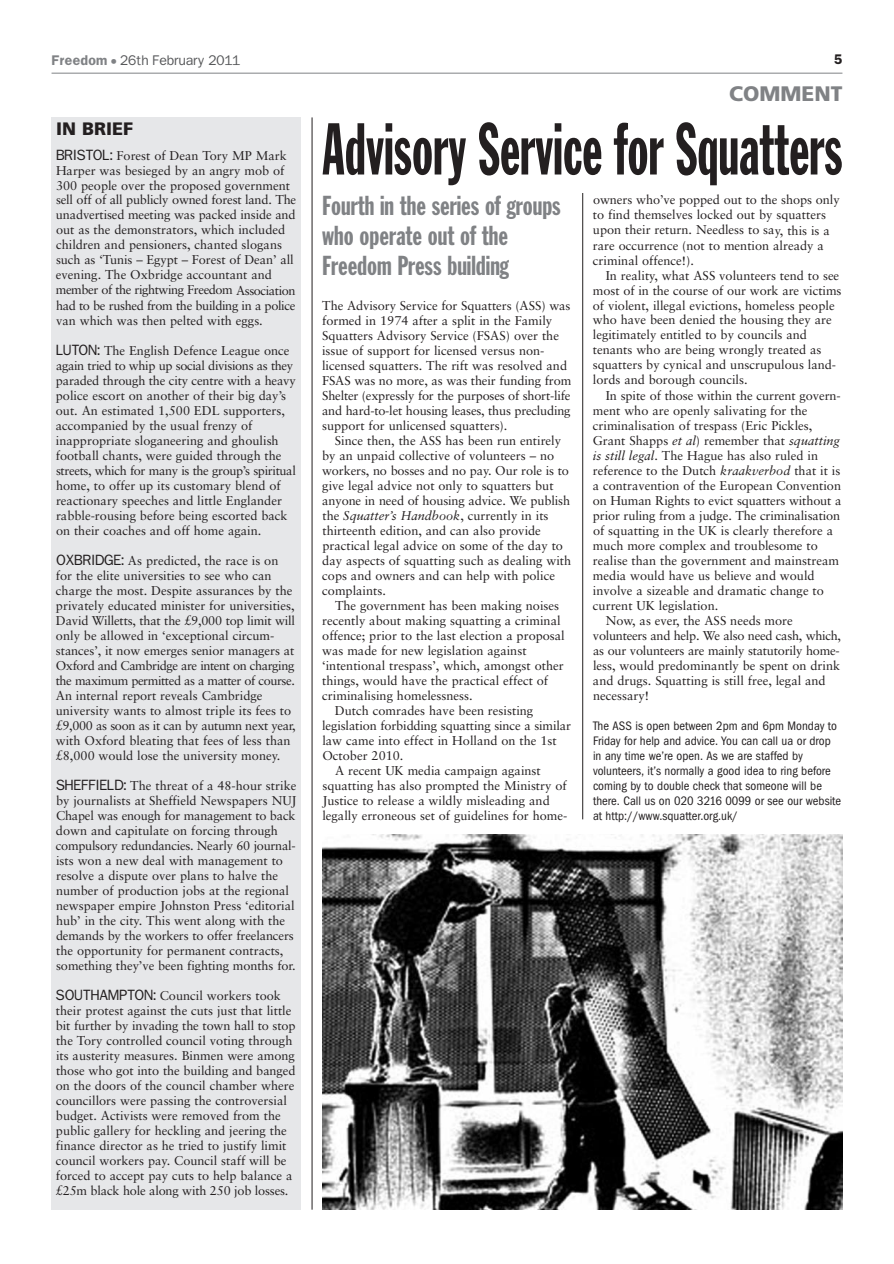
<style>
.page{position:relative;width:894px;height:1264px;background:#fff}
.page>*{position:absolute;margin:0;border:0;box-sizing:border-box;transform-origin:0 0}
.t1{font:72px "Franklin Gothic Extra Cond";color:#231f20;scale:.8 1}
.t2{font:27px/30px "Franklin Gothic Extra Cond";color:#808285}
.t3{font:900 21px "Frutiger";color:#808285}
.t4{font:900 18px "Frutiger";color:#231f20}
.t5{font:12.75px/15px "Sabon";color:#231f20}
.t6{font:condensed 12.75px/15px "Franklin Gothic";color:#231f20}
.t7{font:12.75px "Sabon";letter-spacing:-.02em;color:#231f20}
.t8{font:12px "Franklin";color:#57585a}
.t9{font:12px "Franklin Demi";color:#231f20}
.s1{font-family:"Franklin Demi";color:#808285}
.s2{color:#808285}
.s3{font-family:"Franklin"}
.s4{font-style:italic}
</style>
<div class="page">
<hr style="left:52px;top:73px;width:790px;height:1px;background:#808285">
<hr style="left:312px;top:117px;width:1px;height:1092px;background:#231f20">
<div style="left:52px;top:117px;width:249px;height:1092px;background:#e6e7e9"></div>
<hr style="left:582px;top:166px;width:1px;height:653px;background:#231f20">
<div style="left:322px;top:117px;width:520px;height:75px;background:#fff"></div>
<img style="left:322px;top:835px;width:520px;height:374px">
<p class="t8" style="left:52px;top:54px;width:190px"><span class="s1">Freedom</span> <span class="s2">•</span> 26th February 2011</p>
<p class="t9" style="left:834px;top:53px;width:10px">5</p>
<h3 class="t3" style="left:729px;top:85px;width:115px">COMMENT</h3>
<h3 class="t4" style="left:56px;top:122px;width:79px">IN BRIEF</h3>
<p class="t5" style="left:56px;top:149px;width:242px"><span class="s3">BRISTOL:</span> Forest of Dean Tory MP Mark Harper was besieged by an angry mob of 300 people over the proposed government sell off of all publicly owned forest land. The unadvertised meeting was packed inside and out as the demonstrators, which included children and pensioners, chanted slogans such as ‘Tunis – Egypt – Forest of Dean’ all evening. The Oxbridge accountant and member of the rightwing Freedom Association had to be rushed from the building in a police van which was then pelted with eggs.</p>
<p class="t5" style="left:56px;top:344px;width:241px"><span class="s3">LUTON:</span> The English Defence League once again tried to whip up social divisions as they paraded through the city centre with a heavy police escort on another of their big day’s out. An estimated 1,500 EDL supporters, accompanied by the usual frenzy of inappropriate sloganeering and ghoulish football chants, were guided through the streets, which for many is the group’s spiritual home, to offer up its customary blend of reactionary speeches and little Englander rabble-rousing before being escorted back on their coaches and off home again.</p>
<p class="t5" style="left:56px;top:554px;width:241px"><span class="s3">OXBRIDGE:</span> As predicted, the race is on for the elite universities to see who can charge the most. Despite assurances by the privately educated minister for universities, David Willetts, that the £9,000 top limit will only be allowed in ‘exceptional circum - stances’, it now emerges senior managers at Oxford and Cambridge are intent on charging the maximum permitted as a matter of course.<br>An internal report reveals Cambridge university wants to almost triple its fees to £9,000 as soon as it can by autumn next year, with Oxford bleating that fees of less than £8,000 would lose the university money.</p>
<p class="t5" style="left:56px;top:779px;width:242px"><span class="s3">SHEFFIELD:</span> The threat of a 48-hour strike by journalists at Sheffield Newspapers NUJ Chapel was enough for management to back down and capitulate on forcing through compulsory redundancies. Nearly 60 journal - ists won a new deal with management to resolve a dispute over plans to halve the number of production jobs at the regional newspaper empire Johnston Press ‘editorial hub’ in the city. This went along with the demands by the workers to offer freelancers the opportunity for permanent contracts, something they’ve been fighting months for.</p>
<p class="t5" style="left:56px;top:989px;width:241px"><span class="s3">SOUTHAMPTON:</span> Council workers took their protest against the cuts just that little bit further by invading the town hall to stop the Tory controlled council voting through its austerity measures. Binmen were among those who got into the building and banged on the doors of the council chamber where councillors were passing the controversial budget. Activists were removed from the public gallery for heckling and jeering the finance director as he tried to justify limit council workers pay. Council staff will be forced to accept pay cuts to help balance a £25m black hole along with 250 job losses.</p>
<h1 class="t1" style="left:322px;top:123px;width:652px">Advisory Service for Squatters</h1>
<h2 class="t2" style="left:322px;top:192px;width:240px">Fourth in the series of groups who operate out of the<br>Freedom Press building</h2>
<p class="t5" style="left:322px;top:299px;width:251px">The Advisory Service for Squatters (ASS) was formed in 1974 after a split in the Family Squatters Advisory Service (FSAS) over the issue of support for licensed versus non&shy;licensed squatters. The rift was resolved and FSAS was no more, as was their funding from Shelter (expressly for the purposes of short-life and hard-to-let housing leases, thus precluding support for unlicensed squatters).</p>
<p class="t5" style="left:322px;top:434px;width:251px;text-indent:13px">Since then, the ASS has been run entirely by an unpaid collective of volunteers – no workers, no bosses and no pay. Our role is to give legal advice not only to squatters but anyone in need of housing advice. We publish the <span class="s4">Squatter’s Handbook</span>, currently in its thirteenth edition, and can also provide practical legal advice on some of the day to day aspects of squatting such as dealing with cops and owners and can help with police complaints.</p>
<p class="t5" style="left:335px;top:599px;width:226px">The government has been making noises</p>
<p class="t5" style="left:322px;top:614px;width:240px">recently about making squatting a criminal</p>
<p class="t5" style="left:322px;top:629px;width:244px">offence; prior to the last election a proposal</p>
<p class="t5" style="left:322px;top:644px;width:206px">was made for new legislation against</p>
<p class="t5" style="left:322px;top:659px;width:243px">‘intentional trespass’, which, amongst other</p>
<p class="t5" style="left:322px;top:674px;width:227px">things, would have the practical effect of</p>
<p class="t5" style="left:322px;top:689px;width:152px">criminalising homelessness.</p>
<p class="t5" style="left:335px;top:704px;width:200px">Dutch comrades have been resisting</p>
<p class="t5" style="left:322px;top:719px;width:250px">legislation forbidding squatting since a similar</p>
<p class="t5" style="left:322px;top:734px;width:236px">law came into effect in Holland on the 1st</p>
<p class="t5" style="left:322px;top:749px;width:83px">October 2010.</p>
<p class="t5" style="left:335px;top:764px;width:207px">A recent UK media campaign against</p>
<p class="t5" style="left:322px;top:779px;width:246px">squatting has also prompted the Ministry of</p>
<p class="t5" style="left:322px;top:794px;width:229px">Justice to release a wildly misleading and</p>
<p class="t5" style="left:322px;top:809px;width:247px">legally erroneous set of guidelines for home -</p>
<p class="t5" style="left:593px;top:194px;width:248px">owners who’ve popped out to the shops only to find themselves locked out by squatters upon their return. Needless to say, this is a rare occurrence (not to mention already a criminal offence!).</p>
<p class="t5" style="left:593px;top:269px;width:250px;text-indent:13px">In reality, what ASS volunteers tend to see most of in the course of our work are victims of violent, illegal evictions, homeless people who have been denied the housing they are legitimately entitled to by councils and tenants who are being wrongly treated as squatters by cynical and unscrupulous land - lords and borough councils.</p>
<p class="t5" style="left:606px;top:389px;width:237px">In spite of those within the current govern -</p>
<p class="t5" style="left:593px;top:404px;width:216px">ment who are openly salivating for the</p>
<p class="t5" style="left:593px;top:419px;width:221px">criminalisation of trespass (Eric Pickles,</p>
<p class="t5" style="left:593px;top:434px;width:249px">Grant Shapps <span class="s4">et al</span>) remember that <span class="s4">squatting</span></p>
<p class="t5" style="left:593px;top:449px;width:227px"><span class="s4">is still legal</span>. The Hague has also ruled in</p>
<p class="t5" style="left:593px;top:464px;width:249px">reference to the Dutch <span class="s4">kraakverbod</span> that it is</p>
<p class="t5" style="left:593px;top:479px;width:250px">a contravention of the European Convention</p>
<p class="t5" style="left:593px;top:494px;width:250px">on Human Rights to evict squatters without a</p>
<p class="t5" style="left:593px;top:509px;width:249px">prior ruling from a judge. The criminalisation</p>
<p class="t5" style="left:593px;top:524px;width:241px">of squatting in the UK is clearly therefore a</p>
<p class="t5" style="left:593px;top:539px;width:226px">much more complex and troublesome to</p>
<p class="t5" style="left:593px;top:554px;width:248px">realise than the government and mainstream</p>
<p class="t5" style="left:593px;top:569px;width:223px">media would have us believe and would</p>
<p class="t5" style="left:593px;top:584px;width:232px">involve a sizeable and dramatic change to</p>
<p class="t5" style="left:593px;top:599px;width:127px">current UK legislation.</p>
<p class="t5" style="left:606px;top:614px;width:189px">Now, as ever, the ASS needs more</p>
<p class="t7" style="left:593px;top:630px;width:250px">volunteers and help. We also need cash, which,</p>
<p class="t5" style="left:593px;top:644px;width:248px">as our volunteers are mainly statutorily home -</p>
<p class="t5" style="left:593px;top:659px;width:249px">less, would predominantly be spent on drink</p>
<p class="t5" style="left:593px;top:674px;width:234px">and drugs. Squatting is still free, legal and</p>
<p class="t5" style="left:593px;top:689px;width:57px">necessary!</p>
<p class="t6" style="left:593px;top:718px;width:250px">The ASS is open between 2pm and 6pm Monday to Friday for help and advice. You can call ua or drop in any time we’re open. As we are staffed by volunteers, it’s normally a good idea to ring before coming by to double check that someone will be there. Call us on 020 3216 0099 or see our website at http://www.squatter.org.uk/</p>
</div>
